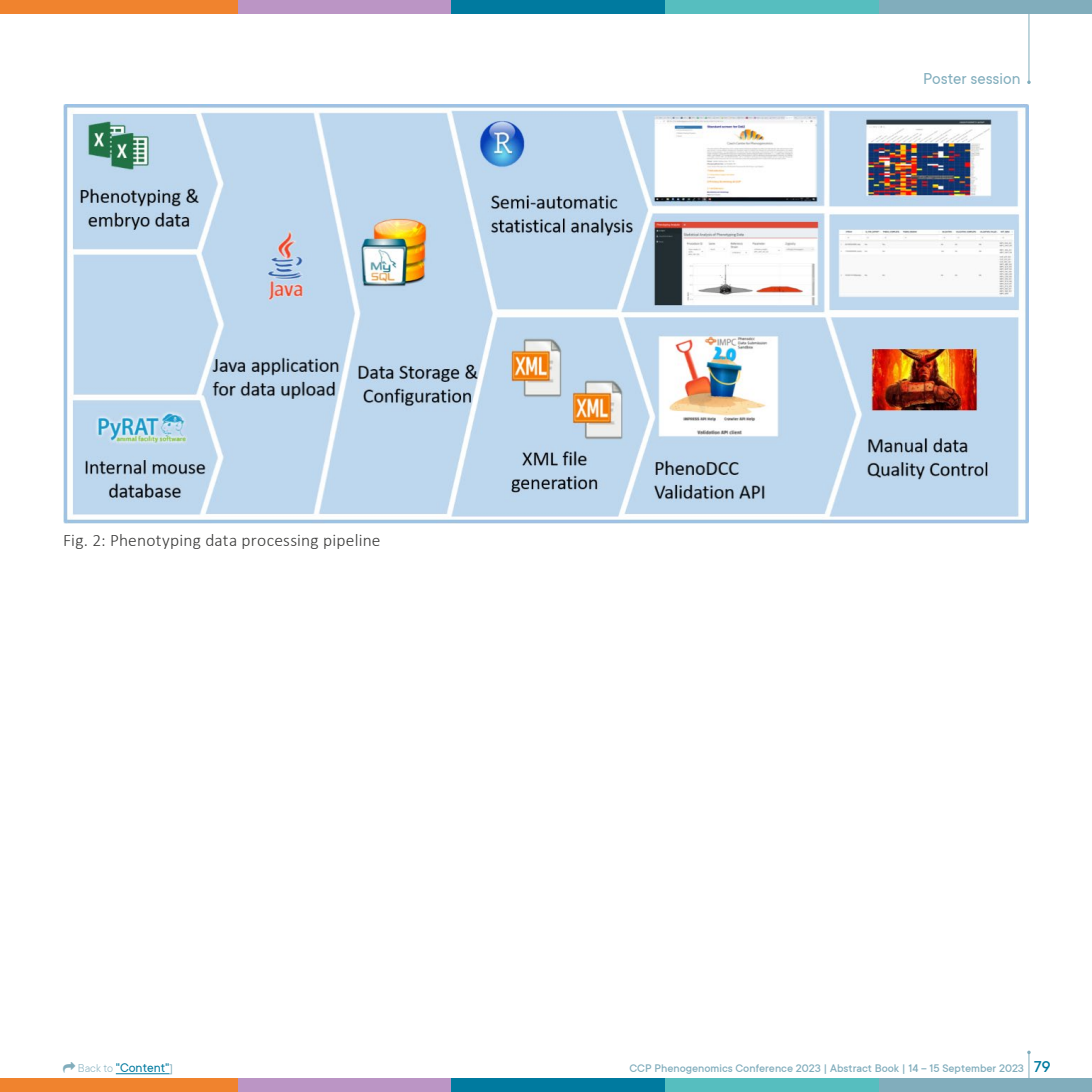
<style>
.page{position:relative;width:1092px;height:1092px;background:#fff}
.page>*{position:absolute;margin:0;border:0;box-sizing:border-box;transform-origin:0 0}
.Main_text{font:300 17.5px "Calibri";letter-spacing:.01em;color:#3a3a39}
.t1{font:17.5px "TT Commons";color:#81adbc}
.t2{font:14px "TT Commons";color:#007a9f}
.t3{font:500 12.25px "TT Commons";color:#81adbc}
.s1{font-weight:300;font-size:12.25px;color:#81adbc}
.s2{font-size:12.25px;color:#81adbc}
.s3{font-size:17.5px;color:#007a9f}
</style>
<div class="page">
<hr style="left:1028px;top:0;width:1px;height:82px;background:#81adbc">
<div style="left:0;top:0;width:238px;height:13px;background:#f0832e"></div>
<div style="left:0;top:1078px;width:238px;height:13px;background:#f0832e"></div>
<div style="left:238px;top:0;width:213px;height:13px;background:#bb95c5"></div>
<div style="left:238px;top:1078px;width:213px;height:13px;background:#bb95c5"></div>
<div style="left:451px;top:0;width:214px;height:13px;background:#007a9f"></div>
<div style="left:451px;top:1078px;width:214px;height:13px;background:#007a9f"></div>
<div style="left:665px;top:0;width:213px;height:13px;background:#56bebf"></div>
<div style="left:665px;top:1078px;width:213px;height:13px;background:#56bebf"></div>
<div style="left:878px;top:0;width:213px;height:13px;background:#81adbc"></div>
<div style="left:878px;top:1078px;width:213px;height:13px;background:#81adbc"></div>
<hr style="left:1028px;top:1052px;width:1px;height:39px;background:#81adbc">
<hr style="left:116px;top:1073px;width:53px;height:1px;background:#007a9f">
<img style="left:63px;top:105px;width:965px;height:418px">
<p class="Main_text" style="left:63px;top:529px;width:319px">Fig. 2: Phenotyping data processing pipeline</p>
<h1 class="t1" style="left:922px;top:69px;width:99px">Poster session</h1>
<p class="t2" style="left:78px;top:1059px;width:97px"><span class="s1">Back to</span> "Content"<span class="s2">]</span></p>
<p class="t3" style="left:629px;top:1061px;width:422px">CCP Phenogenomics Conference 2023 | Abstract Book | 14 – 15 September 2023 <span class="s3">79</span></p>
</div>
